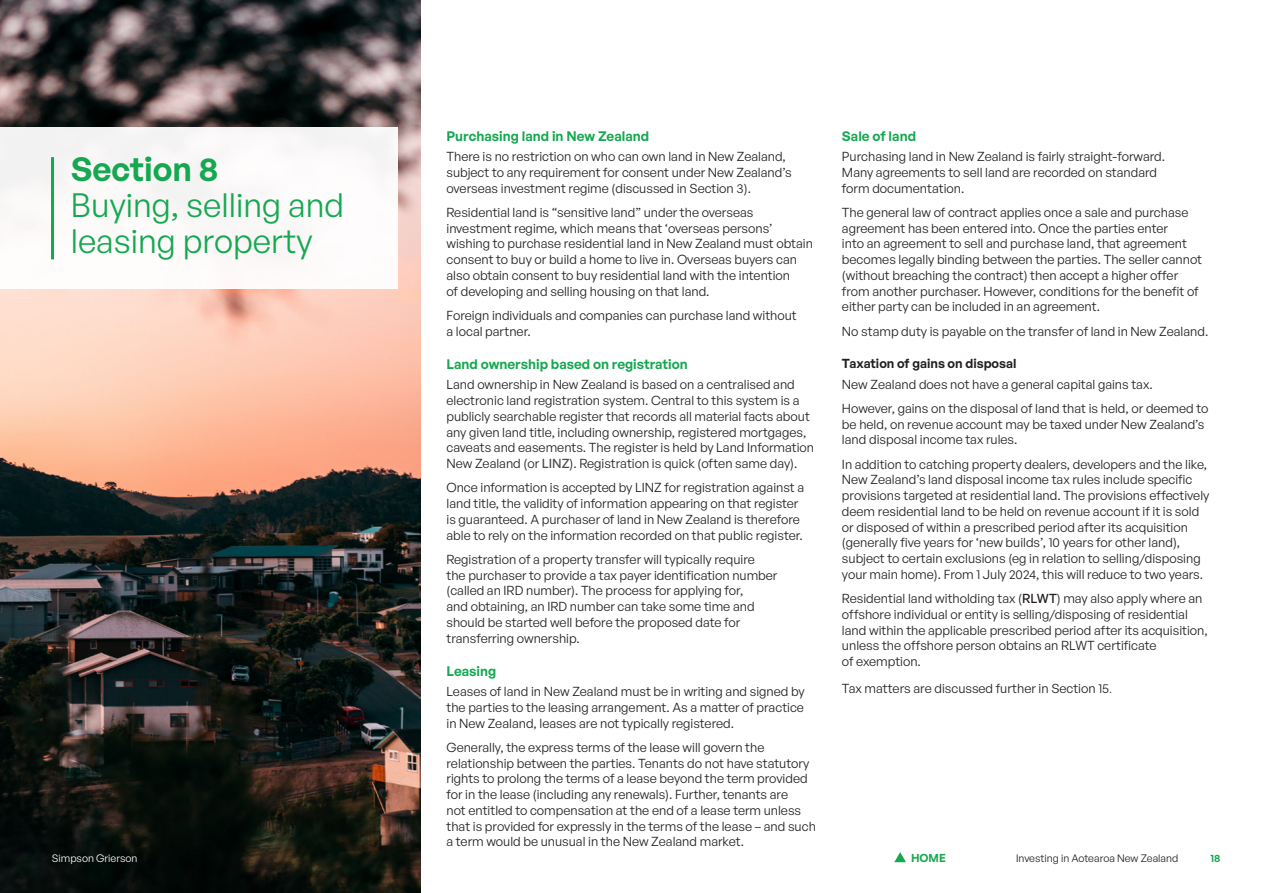
<style>
.page{position:relative;width:1263px;height:893px;background:#fff}
.page>*{position:absolute;margin:0;border:0;box-sizing:border-box;transform-origin:0 0}
.Contents_heading{font:33px/36px "General Sans";color:#15a850}
.Contents_heading-2{font:600 33px "General Sans";color:#15a850}
.Body_Titles_-_Green{font:600 13.5px "General Sans";color:#15a850}
.Body_Copy{font:12.75px/15.8px "General Sans";color:#231f20}
.Body_Copy-2{font:600 12.75px "General Sans";color:#231f20}
.t1{font:600 11.25px "General Sans";color:#15a850}
.t2{font:10.5px "General Sans";color:#231f20}
.Main_body_copy{font:10.5px "General Sans";color:#fff}
.t3{font:600 10.5px "General Sans";color:#15a850}
.s1{font-weight:500;color:#4b4c4d}
.s2{font-weight:500}
.s3{font-family:"Calibri";font-weight:300}
</style>
<div class="page">
<img style="left:0;top:0;width:421px;height:893px">
<div style="left:0;top:128px;width:398px;height:161px;background:#fff"></div>
<hr style="left:51px;top:157px;width:3px;height:102px;background:#15a850">
<svg style="left:894px;top:852px;width:12px;height:10px"></svg>
<p class="Contents_heading-2" style="left:71px;top:148px;width:149px">Section 8</p>
<p class="Contents_heading" style="left:71px;top:187px;width:275px">Buying, selling and leasing property</p>
<p class="Body_Titles_-_Green" style="left:446px;top:128px;width:204px">Purchasing land in New Zealand</p>
<p class="Body_Copy" style="left:446px;top:148px;width:347px">There is no restriction on who can own land in New Zealand, subject to any requirement for consent under New Zealand’s overseas investment regime (discussed in Section 3).</p>
<p class="Body_Copy" style="left:446px;top:204px;width:368px">Residential land is “sensitive land” under the overseas investment regime, which means that ‘overseas persons’ wishing to purchase residential land in New Zealand must obtain consent to buy or build a home to live in. Overseas buyers can also obtain consent to buy residential land with the intention<br>of developing and selling housing on that land.</p>
<p class="Body_Copy" style="left:446px;top:307px;width:352px">Foreign individuals and companies can purchase land without a local partner.</p>
<p class="Body_Titles_-_Green" style="left:446px;top:356px;width:243px">Land ownership based on registration</p>
<p class="Body_Copy" style="left:446px;top:376px;width:369px">Land ownership in New Zealand is based on a centralised and electronic land registration system. Central to this system is a publicly searchable register that records all material facts about any given land title, including ownership, registered mortgages, caveats and easements. The register is held by Land Information New Zealand (or <span class="s1">LINZ</span>). Registration is quick (often same day).</p>
<p class="Body_Copy" style="left:446px;top:479px;width:359px">Once information is accepted by LINZ for registration against a land title, the validity of information appearing on that register is guaranteed. A purchaser of land in New Zealand is therefore able to rely on the information recorded on that public register.</p>
<p class="Body_Copy" style="left:446px;top:551px;width:332px">Registration of a property transfer will typically require<br>the purchaser to provide a tax payer identification number (called an IRD number). The process for applying for,<br>and obtaining, an IRD number can take some time and should be started well before the proposed date for transferring ownership.</p>
<p class="Body_Titles_-_Green" style="left:446px;top:662px;width:51px">Leasing</p>
<p class="Body_Copy" style="left:446px;top:683px;width:360px;text-align:justify">Leases of land in New Zealand must be in writing and signed by the parties to the leasing arrangement. As a matter of practice in New Zealand, leases are not typically registered.</p>
<p class="Body_Copy" style="left:446px;top:739px;width:371px">Generally, the express terms of the lease will govern the relationship between the parties. Tenants do not have statutory rights to prolong the terms of a lease beyond the term provided for in the lease (including any renewals). Further, tenants are<br>not entitled to compensation at the end of a lease term unless that is provided for expressly in the terms of the lease – and such a term would be unusual in the New Zealand market.</p>
<p class="Body_Titles_-_Green" style="left:842px;top:128px;width:76px">Sale of land</p>
<p class="Body_Copy" style="left:842px;top:148px;width:325px">Purchasing land in New Zealand is fairly straight- forward.<br>Many agreements to sell land are recorded on standard form documentation.</p>
<p class="Body_Copy" style="left:842px;top:204px;width:362px">The general law of contract applies once a sale and purchase agreement has been entered into. Once the parties enter<br>into an agreement to sell and purchase land, that agreement becomes legally binding between the parties. The seller cannot (without breaching the contract) then accept a higher offer from another purchaser. However, conditions for the benefit of either party can be included in an agreement.</p>
<p class="Body_Copy" style="left:842px;top:323px;width:368px">No stamp duty is payable on the transfer of land in New Zealand.</p>
<p class="Body_Copy-2" style="left:842px;top:356px;width:176px">Taxation of gains on disposal</p>
<p class="Body_Copy" style="left:842px;top:376px;width:312px">New Zealand does not have a general capital gains tax.</p>
<p class="Body_Copy" style="left:842px;top:400px;width:368px">However, gains on the disposal of land that is held, or deemed to be held, on revenue account may be taxed under New Zealand’s land disposal income tax rules.</p>
<p class="Body_Copy" style="left:842px;top:456px;width:369px">In addition to catching property dealers, developers and the like, New Zealand’s land disposal income tax rules include specific provisions targeted at residential land. The provisions effectively deem residential land to be held on revenue account if it is sold or disposed of within a prescribed period after its acquisition (generally five years for ‘new builds’, 10 years for other land), subject to certain exclusions (eg in relation to selling/disposing your main home). From 1 July 2024, this will reduce to two years.</p>
<p class="Body_Copy" style="left:842px;top:590px;width:367px">Residential land witholding tax (<span class="s2">RLWT</span>) may also apply where an offshore individual or entity is selling/disposing of residential land within the applicable prescribed period after its acquisition, unless the offshore person obtains an RLWT certificate<br>of exemption.</p>
<p class="Body_Copy" style="left:842px;top:680px;width:272px">Tax matters are discussed further in Section 15<span class="s3">.</span></p>
<p class="Main_body_copy" style="left:52px;top:852px;width:87px">Simpson Grierson</p>
<p class="t1" style="left:911px;top:851px;width:36px">HOME</p>
<p class="t2" style="left:1016px;top:852px;width:164px">Investing in Aotearoa New Zealand</p>
<p class="t3" style="left:1210px;top:852px;width:11px">18</p>
</div>
